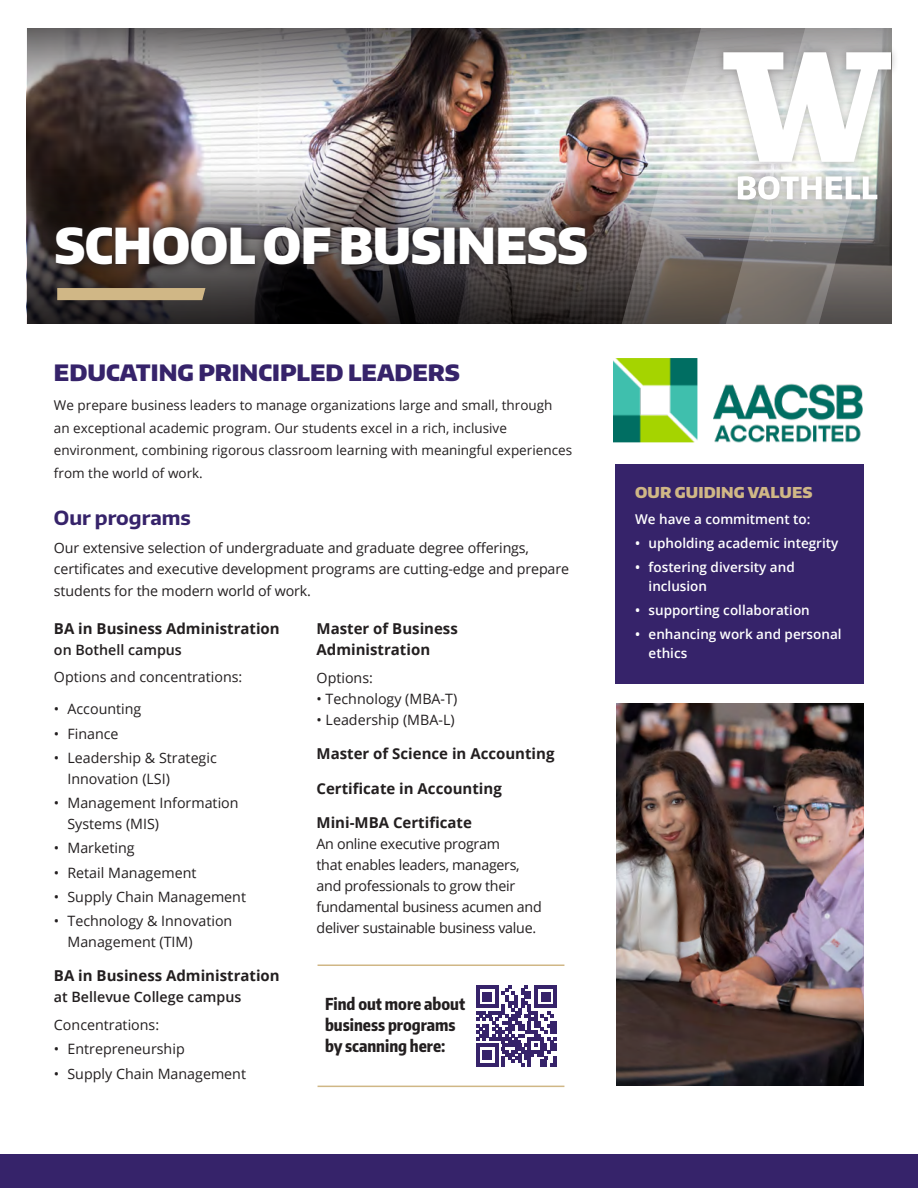
<style>
.page{position:relative;width:918px;height:1188px;background:#fff}
.page>*{position:absolute;margin:0;border:0;box-sizing:border-box;transform-origin:0 0}
.t1{font:900 49.5px "Encode Sans Narrow";letter-spacing:-.01em;color:#fff}
.t2{font:900 22.5px "Encode Sans Normal";color:#36236a}
.t3{font:700 19.5px "Encode Sans Normal";color:#36236a}
.t4{font:800 16.5px/21px "Encode Sans Compressed";color:#231f20}
.t5{font:700 15px/21px "Open Sans";color:#231f20}
.t6{font:900 15px "Encode Sans Normal";letter-spacing:.01em;color:#d0b786}
.t7{font:14.25px/21px "Open Sans";letter-spacing:-.01em;color:#231f20}
.t8{font:600 14.25px "Open Sans";color:#231f20}
.t9{font:13.5px/22.5px "Open Sans";color:#231f20}
.t10{font:600 13.5px/18.8px "Open Sans";color:#fff}
</style>
<div class="page">
<div style="left:616px;top:465px;width:248px;height:219px;background:#36236a"></div>
<hr style="left:318px;top:1086px;width:246px;height:1px;background:#d0b786">
<hr style="left:318px;top:964px;width:246px;height:2px;background:#d0b786">
<div style="left:0;top:1155px;width:918px;height:33px;background:#36236a"></div>
<img style="left:27px;top:106px;width:591px;height:63px">
<img style="left:27px;top:169px;width:591px;height:154px">
<img style="left:27px;top:28px;width:591px;height:78px">
<svg style="left:618px;top:28px;width:105px;height:295px;background:#9f9a98"></svg>
<svg style="left:723px;top:28px;width:168px;height:295px;background:#7c7a78"></svg>
<svg style="left:48px;top:218px;width:550px;height:58px;background:#413939"></svg>
<div style="left:57px;top:288px;width:148px;height:12px;background:#d0b786"></div>
<div style="left:715px;top:44px;width:184px;height:164px;background:#231f20;opacity:.3"></div>
<svg style="left:723px;top:52px;width:168px;height:110px"></svg>
<svg style="left:738px;top:176px;width:139px;height:24px"></svg>
<svg style="left:476px;top:985px;width:81px;height:81px"></svg>
<hr style="left:476px;top:1063px;width:23px;height:3px;background:#36236a">
<div style="left:482px;top:1050px;width:10px;height:10px;background:#36236a"></div>
<img style="left:614px;top:358px;width:248px;height:84px">
<img style="left:616px;top:704px;width:247px;height:382px">
<h1 class="t1" style="left:54px;top:213px;width:535px">SCHOOL OF BUSINESS</h1>
<h2 class="t2" style="left:54px;top:358px;width:407px">EDUCATING PRINCIPLED LEADERS</h2>
<p class="t9" style="left:54px;top:394px;width:520px">We prepare business leaders to manage organizations large and small, through<br>an exceptional academic program. Our students excel in a rich, inclusive environment, combining rigorous classroom learning with meaningful experiences from the world of work.</p>
<h3 class="t3" style="left:54px;top:505px;width:138px">Our programs</h3>
<p class="t7" style="left:54px;top:537px;width:517px">Our extensive selection of undergraduate and graduate degree offerings, certificates and executive development programs are cutting-edge and prepare</p>
<p class="t7" style="left:54px;top:580px;width:259px">students for the modern world of work.</p>
<h4 class="t5" style="left:54px;top:617px;width:227px">BA in Business Administration</h4>
<p class="t8" style="left:54px;top:640px;width:129px">on Bothell campus</p>
<p class="t7" style="left:54px;top:666px;width:190px">Options and concentrations:</p>
<p class="t7" style="left:54px;top:698px;width:89px">• Accounting</p>
<p class="t7" style="left:54px;top:723px;width:66px">• Finance</p>
<p class="t7" style="left:67px;top:747px;width:151px;text-indent:-13px">• Leadership &amp; Strategic<br>Innovation (LSI)</p>
<p class="t7" style="left:67px;top:792px;width:173px;text-indent:-13px">• Management Information<br>Systems (MIS)</p>
<p class="t7" style="left:54px;top:837px;width:82px">• Marketing</p>
<p class="t7" style="left:54px;top:861px;width:144px">• Retail Management</p>
<p class="t7" style="left:54px;top:886px;width:194px">• Supply Chain Management</p>
<p class="t7" style="left:67px;top:910px;width:166px;text-indent:-13px">• Technology &amp; Innovation<br>Management (TIM)</p>
<h4 class="t5" style="left:54px;top:965px;width:227px">BA in Business Administration</h4>
<p class="t8" style="left:54px;top:988px;width:189px">at Bellevue College campus</p>
<p class="t7" style="left:54px;top:1014px;width:107px">Concentrations:</p>
<p class="t7" style="left:54px;top:1038px;width:132px">• Entrepreneurship</p>
<p class="t7" style="left:54px;top:1063px;width:194px">• Supply Chain Management</p>
<h4 class="t5" style="left:317px;top:617px;width:143px">Master of Business<br>Administration</h4>
<p class="t7" style="left:317px;top:666px;width:58px">Options:</p>
<p class="t7" style="left:317px;top:687px;width:142px">• Technology (MBA-T)</p>
<p class="t7" style="left:317px;top:708px;width:140px">• Leadership (MBA-L)</p>
<p class="t5" style="left:317px;top:743px;width:239px">Master of Science in Accounting</p>
<p class="t5" style="left:317px;top:777px;width:187px">Certificate in Accounting</p>
<h4 class="t5" style="left:317px;top:812px;width:157px">Mini-MBA Certificate</h4>
<p class="t7" style="left:317px;top:833px;width:227px">An online executive program<br>that enables leaders, managers, and professionals to grow their fundamental business acumen and deliver sustainable business value.</p>
<p class="t4" style="left:325px;top:993px;width:142px">Find out more about business programs by scanning here:</p>
<p class="t6" style="left:635px;top:482px;width:179px">OUR GUIDING VALUES</p>
<p class="t10" style="left:635px;top:509px;width:177px">We have a commitment to:</p>
<p class="t10" style="left:635px;top:533px;width:205px">• upholding academic integrity</p>
<p class="t10" style="left:649px;top:558px;width:148px;text-indent:-14px">• fostering diversity and inclusion</p>
<p class="t10" style="left:635px;top:601px;width:176px">• supporting collaboration</p>
<p class="t10" style="left:649px;top:625px;width:195px;text-indent:-14px">• enhancing work and personal ethics</p>
</div>
